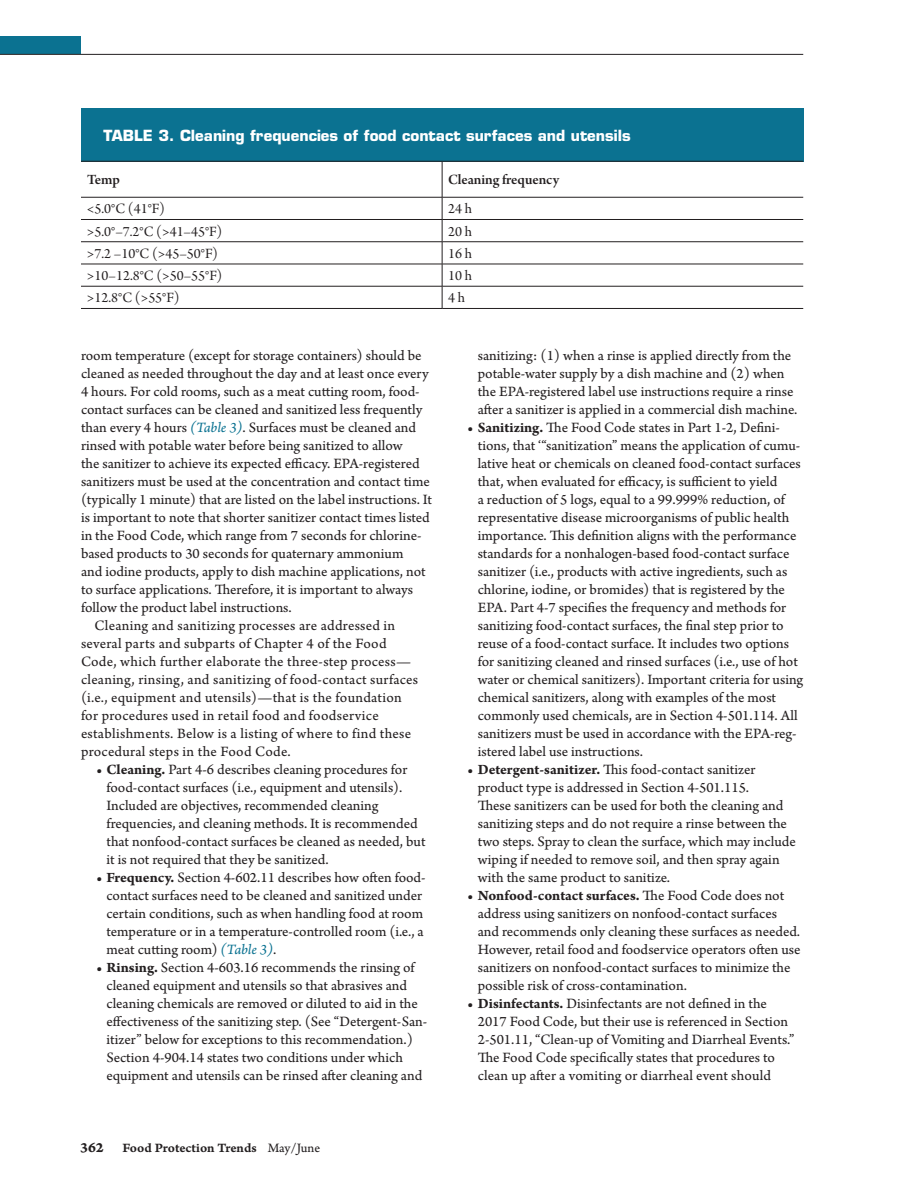
<style>
.page{position:relative;width:918px;height:1188px;background:#fff}
.page>*{position:absolute;margin:0;border:0;box-sizing:border-box;transform-origin:0 0}
.Body_Copy{font:15px/18px "Arno Pro Sm Text";color:#231f20}
.Table_Info{font:15px "Arno Pro Subhead";color:#231f20}
.Table_Title{font:700 15px "Eurostile";color:#fff}
.Table_Info-2{font:15px "Arno Pro Smbd Subhead";letter-spacing:-.005em;color:#231f20}
.t1{font:13.5px "Arno Pro Smbd Caption";letter-spacing:-.005em;color:#231f20}
.s1{font-family:"Arno Pro Italic Sm Text";color:#0b7291}
.s2{font-family:"Arno Pro Bold Sm Text"}
.s3{font-family:"Arno Pro Bold Caption";font-size:15px}
.s4{font-family:"Arno Pro Sm Text"}
</style>
<div class="page">
<div style="left:81px;top:108px;width:722px;height:53px;background:#0b7291"></div>
<hr style="left:81px;top:161px;width:361px;height:1px;background:#231f20">
<hr style="left:442px;top:161px;width:361px;height:1px;background:#231f20">
<hr style="left:442px;top:161px;width:1px;height:36px;background:#231f20">
<hr style="left:81px;top:197px;width:361px;height:1px;background:#231f20">
<hr style="left:442px;top:197px;width:361px;height:1px;background:#231f20">
<hr style="left:81px;top:219px;width:361px;height:1px;background:#231f20">
<hr style="left:442px;top:219px;width:361px;height:1px;background:#231f20">
<hr style="left:81px;top:241px;width:361px;height:1px;background:#231f20">
<hr style="left:442px;top:241px;width:361px;height:1px;background:#231f20">
<hr style="left:81px;top:264px;width:361px;height:1px;background:#231f20">
<hr style="left:442px;top:264px;width:361px;height:1px;background:#231f20">
<hr style="left:81px;top:286px;width:361px;height:1px;background:#231f20">
<hr style="left:442px;top:286px;width:361px;height:1px;background:#231f20">
<svg style="left:442px;top:197px;width:1px;height:111px"></svg>
<hr style="left:81px;top:308px;width:361px;height:1px;background:#231f20">
<hr style="left:442px;top:308px;width:361px;height:1px;background:#231f20">
<div style="left:0;top:36px;width:81px;height:18px;background:#0b7291"></div>
<hr style="left:0;top:54px;width:803px;height:1px;background:#231f20">
<p class="Table_Title" style="left:104px;top:126px;width:529px">TABLE 3. Cleaning frequencies of food contact surfaces and utensils</p>
<p class="Table_Info-2" style="left:87px;top:171px;width:34px">Temp</p>
<p class="Table_Info-2" style="left:448px;top:171px;width:113px">Cleaning frequency</p>
<p class="Table_Info" style="left:87px;top:201px;width:79px">&lt;5.0°C (41°F)</p>
<p class="Table_Info" style="left:448px;top:201px;width:25px">24 h</p>
<p class="Table_Info" style="left:87px;top:223px;width:137px">&gt;5.0°–7.2°C (&gt;41–45°F)</p>
<p class="Table_Info" style="left:448px;top:223px;width:25px">20 h</p>
<p class="Table_Info" style="left:87px;top:245px;width:133px">&gt;7.2 –10°C (&gt;45–50°F)</p>
<p class="Table_Info" style="left:448px;top:245px;width:25px">16 h</p>
<p class="Table_Info" style="left:87px;top:267px;width:137px">&gt;10–12.8°C (&gt;50–55°F)</p>
<p class="Table_Info" style="left:448px;top:267px;width:25px">10 h</p>
<p class="Table_Info" style="left:87px;top:290px;width:94px">&gt;12.8°C (&gt;55°F)</p>
<p class="Table_Info" style="left:448px;top:290px;width:18px">4 h</p>
<p class="Body_Copy" style="left:81px;top:347px;width:353px">room temperature (except for storage containers) should be cleaned as needed throughout the day and at least once every 4 hours. For cold rooms, such as a meat cutting room, food&shy;contact surfaces can be cleaned and sanitized less frequently than every 4 hours <span class="s1">(Table 3)</span>. Surfaces must be cleaned and rinsed with potable water before being sanitized to allow<br>the sanitizer to achieve its expected efficacy. EPA-registered sanitizers must be used at the concentration and contact time (typically 1 minute) that are listed on the label instructions. It is important to note that shorter sanitizer contact times listed in the Food Code, which range from 7 seconds for chlorine&shy;based products to 30 seconds for quaternary ammonium<br>and iodine products, apply to dish machine applications, not to surface applications. Therefore, it is important to always follow the product label instructions.</p>
<p class="Body_Copy" style="left:81px;top:617px;width:339px;text-indent:14px">Cleaning and sanitizing processes are addressed in several parts and subparts of Chapter 4 of the Food Code, which further elaborate the three-step process— cleaning, rinsing, and sanitizing of food-contact surfaces (i.e., equipment and utensils)—that is the foundation for procedures used in retail food and foodservice establishments. Below is a listing of where to find these procedural steps in the Food Code.</p>
<p class="Body_Copy" style="left:106px;top:761px;width:321px;text-indent:-10px"><span class="s2">• Cleaning.</span> Part 4-6 describes cleaning procedures for food-contact surfaces (i.e., equipment and utensils).<br>Included are objectives, recommended cleaning frequencies, and cleaning methods. It is recommended that nonfood-contact surfaces be cleaned as needed, but it is not required that they be sanitized.</p>
<p class="Body_Copy" style="left:106px;top:869px;width:321px;text-indent:-10px"><span class="s2">• Frequency.</span> Section 4-602.11 describes how often food&shy;contact surfaces need to be cleaned and sanitized under certain conditions, such as when handling food at room temperature or in a temperature-controlled room (i.e., a meat cutting room) <span class="s1">(Table 3)</span>.</p>
<p class="Body_Copy" style="left:106px;top:959px;width:322px;text-indent:-10px"><span class="s2">• Rinsing.</span> Section 4-603.16 recommends the rinsing of cleaned equipment and utensils so that abrasives and cleaning chemicals are removed or diluted to aid in the effectiveness of the sanitizing step. (See “Detergent-San&shy;itizer” below for exceptions to this recommendation.)<br>Section 4-904.14 states two conditions under which equipment and utensils can be rinsed after cleaning and</p>
<p class="t1" style="left:80px;top:1140px;width:242px"><span class="s3">362</span> Food Protection Trends <span class="s4">May/June</span></p>
<p class="Body_Copy" style="left:478px;top:347px;width:321px">sanitizing: (1) when a rinse is applied directly from the potable-water supply by a dish machine and (2) when the EPA-registered label use instructions require a rinse after a sanitizer is applied in a commercial dish machine.</p>
<p class="Body_Copy" style="left:478px;top:419px;width:327px;text-indent:-10px"><span class="s2">• Sanitizing.</span> The Food Code states in Part 1-2, Defini&shy;tions, that ‘“sanitization” means the application of cumu&shy;lative heat or chemicals on cleaned food-contact surfaces that, when evaluated for efficacy, is sufficient to yield<br>a reduction of 5 logs, equal to a 99.999% reduction, of representative disease microorganisms of public health importance. This definition aligns with the performance standards for a nonhalogen-based food-contact surface sanitizer (i.e., products with active ingredients, such as chlorine, iodine, or bromides) that is registered by the EPA. Part 4-7 specifies the frequency and methods for sanitizing food-contact surfaces, the final step prior to reuse of a food-contact surface. It includes two options for sanitizing cleaned and rinsed surfaces (i.e., use of hot water or chemical sanitizers). Important criteria for using chemical sanitizers, along with examples of the most commonly used chemicals, are in Section 4-501.114. All sanitizers must be used in accordance with the EPA-reg&shy;istered label use instructions.</p>
<p class="Body_Copy" style="left:478px;top:761px;width:320px;text-indent:-10px"><span class="s2">• Detergent-sanitizer.</span> This food-contact sanitizer product type is addressed in Section 4-501.115.<br>These sanitizers can be used for both the cleaning and sanitizing steps and do not require a rinse between the two steps. Spray to clean the surface, which may include wiping if needed to remove soil, and then spray again with the same product to sanitize.</p>
<p class="Body_Copy" style="left:478px;top:887px;width:324px;text-indent:-10px"><span class="s2">• Nonfood-contact surfaces.</span> The Food Code does not address using sanitizers on nonfood-contact surfaces and recommends only cleaning these surfaces as needed.<br>However, retail food and foodservice operators often use sanitizers on nonfood-contact surfaces to minimize the possible risk of cross-contamination.</p>
<p class="Body_Copy" style="left:478px;top:995px;width:318px;text-indent:-10px"><span class="s2">• Disinfectants.</span> Disinfectants are not defined in the 2017 Food Code, but their use is referenced in Section 2-501.11, “Clean-up of Vomiting and Diarrheal Events.” The Food Code specifically states that procedures to clean up after a vomiting or diarrheal event should</p>
</div>
